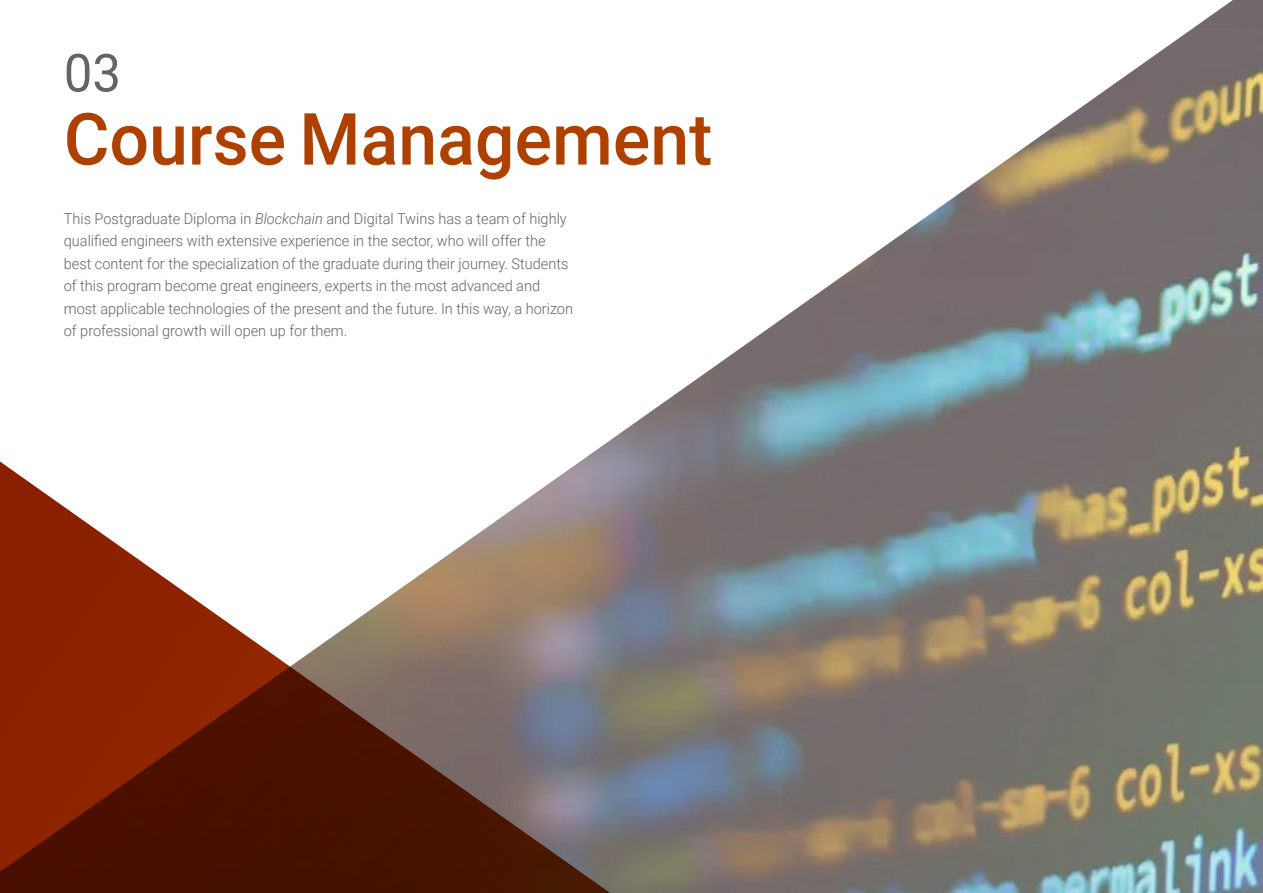
<style>
.page{position:relative;width:1263px;height:893px;background:#fff}
.page>*{position:absolute;margin:0;border:0;box-sizing:border-box;transform-origin:0 0}
.t1{font:500 72px "Roboto";color:#ae4000}
.t2{font:52.5px "Roboto";color:#61646a}
.t3{font:300 15px/22.5px "Roboto";color:#61646a}
.s1{font-style:italic}
</style>
<div class="page">
<img style="left:602px;top:0;width:661px;height:893px">
<svg style="left:0;top:446px;width:640px;height:447px"></svg>
<h2 class="t2" style="left:64px;top:36px;width:59px">03</h2>
<h1 class="t1" style="left:64px;top:89px;width:650px">Course Management</h1>
<p class="t3" style="left:64px;top:207px;width:511px">This Postgraduate Diploma in <span class="s1">Blockchain</span> and Digital Twins has a team of highly qualified engineers with extensive experience in the sector, who will offer the best content for the specialization of the graduate during their journey. Students of this program become great engineers, experts in the most advanced and most applicable technologies of the present and the future. In this way, a horizon of professional growth will open up for them.</p>
</div>
